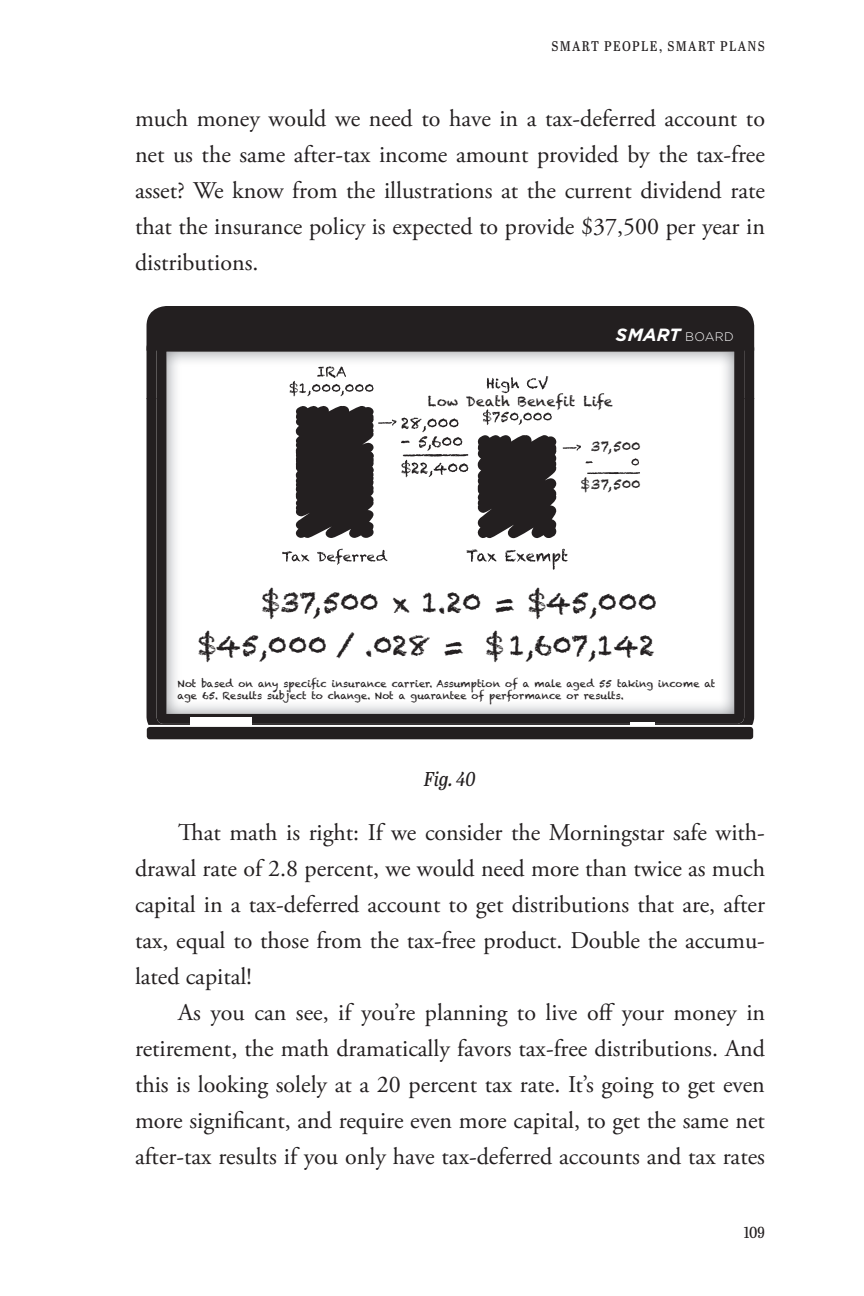
<style>
.page{position:relative;width:864px;height:1296px;background:#fff}
.page>*{position:absolute;margin:0;border:0;box-sizing:border-box;transform-origin:0 0}
.t1{font:27.8px/42.4px "Chalkduster";color:#231f20;text-align:right}
.BodyText{font:24px/36px "Adobe Garamond Pro";color:#231f20;text-align:justify}
.FigureNumber{font:italic 20px "Abril Titling Cnd";color:#231f20}
.t2{font:italic 700 17.8px "Gotham";color:#fff}
.t3{font:16px "Abril Titling Cnd";color:#231f20}
.t4{font:14px "Abril Titling Cnd";letter-spacing:.1em;color:#231f20}
.t5{font:13.8px "Chalkduster";letter-spacing:.03em;color:#231f20}
.t6{font:13.6px "Chalkduster";color:#231f20}
.t7{font:10px/12px "Chalkduster";color:#231f20}
.s1{font-weight:300;font-style:normal;font-size:12.4px}
</style>
<div class="page">
<img style="left:147px;top:351px;width:607px;height:47px">
<img style="left:147px;top:398px;width:43px;height:327px">
<img style="left:687px;top:398px;width:67px;height:327px">
<img style="left:252px;top:724px;width:435px;height:1px">
<img style="left:157px;top:351px;width:587px;height:373px">
<div style="left:190px;top:717px;width:62px;height:14px;background:#fff"></div>
<hr style="left:630px;top:722px;width:25px;height:3px;background:#fff">
<div style="left:146px;top:726px;width:608px;height:14px;background:#231f20;border-radius:4px"></div>
<div style="left:145px;top:725px;width:610px;height:16px;border:2px solid #fff;border-radius:4px"></div>
<div style="left:147px;top:306px;width:607px;height:45px;background:#231f20"></div>
<svg style="left:289px;top:366px;width:85px;height:30px"></svg>
<svg style="left:282px;top:549px;width:105px;height:16px"></svg>
<svg style="left:467px;top:549px;width:101px;height:21px"></svg>
<svg style="left:483px;top:409px;width:69px;height:16px"></svg>
<svg style="left:487px;top:376px;width:61px;height:17px"></svg>
<svg style="left:295px;top:406px;width:173px;height:132px"></svg>
<svg style="left:477px;top:435px;width:163px;height:103px"></svg>
<p class="t4" style="left:551px;top:36px;width:72px">SMART PEOPLE</p>
<p class="t4" style="left:659px;top:36px;width:80px">, SMART PLANS</p>
<p class="BodyText" style="left:135px;top:101px;width:632px">much money would we need to have in a tax-deferred account to net us the same after-tax income amount provided by the tax-free asset? We know from the illustrations at the current dividend rate that the insurance policy is expected to provide $37,500 per year in distributions.</p>
<p class="t2" style="left:616px;top:325px;width:119px">SMART <span class="s1">BOARD</span></p>
<p class="t5" style="left:428px;top:394px;width:186px">Low Death Benefit Life</p>
<p class="t6" style="left:591px;top:438px;width:51px">37,500</p>
<p class="t6" style="left:581px;top:477px;width:61px">$37,500</p>
<p class="t1" style="left:198px;top:581px;width:460px">$37,500 x 1.20 = $45,000 $45,000 / .028 = $ 1,607,142</p>
<p class="t7" style="left:178px;top:677px;width:539px">Not based on any specific insurance carrier. Assumption of a male aged 55 taking income at age 65. Results subject to change. Not a guarantee of performance or results.</p>
<p class="FigureNumber" style="left:424px;top:764px;width:53px">Fig. 40</p>
<p class="BodyText" style="left:135px;top:815px;width:632px;text-indent:43px">That math is right: If we consider the Morningstar safe with&shy;drawal rate of 2.8 percent, we would need more than twice as much capital in a tax-deferred account to get distributions that are, after tax, equal to those from the tax-free product. Double the accumu&shy;lated capital!</p>
<p class="BodyText" style="left:135px;top:995px;width:632px;text-indent:43px">As you can see, if you’re planning to live off your money in retirement, the math dramatically favors tax-free distributions. And this is looking solely at a 20 percent tax rate. It’s going to get even more significant, and require even more capital, to get the same net after-tax results if you only have tax-deferred accounts and tax rates</p>
<p class="t3" style="left:744px;top:1221px;width:23px">109</p>
</div>
